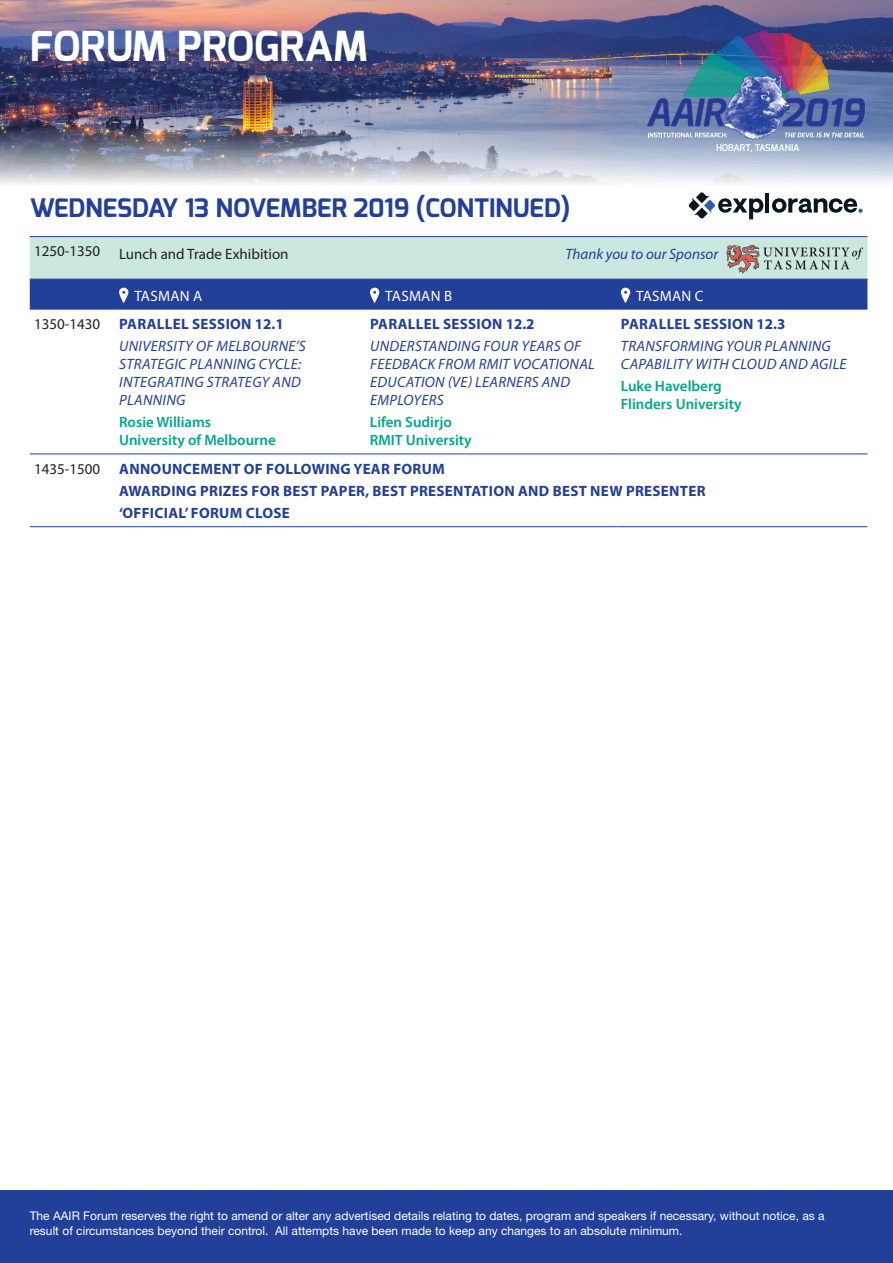
<style>
.page{position:relative;width:893px;height:1263px;background:#fff}
.page>*{position:absolute;margin:0;border:0;box-sizing:border-box;transform-origin:0 0}
.t1{font:700 41.4px "Exo";color:#fff}
.Heading{font:700 25.5px "Exo";color:#223f99}
.session_title{font:italic 15px/18px "Myriad Pro";letter-spacing:.02em;color:#223f99}
.session_heading{font:700 15px "Myriad Pro";letter-spacing:.02em;color:#223f99}
.author{font:600 15px/18px "Myriad Pro";color:#00a786}
.body_text{font:15px "Myriad Pro";color:#231f20}
.LOCATION{font:15px "Myriad Pro";letter-spacing:.02em;color:#fff}
.body_text-2{font:italic 15px "Myriad Pro";color:#223f99}
.t2{font:12px/15px "Helvetica Neue";color:#fff}
.t3{font:600 9.3px "Exo";color:#fff}
</style>
<div class="page">
<img style="left:0;top:0;width:893px;height:184px">
<img style="left:629px;top:29px;width:236px;height:115px">
<div style="left:0;top:1191px;width:893px;height:72px;background:#223f99"></div>
<svg style="left:648px;top:133px;width:77px;height:4px"></svg>
<svg style="left:793px;top:133px;width:71px;height:4px"></svg>
<hr style="left:765px;top:193px;width:4px;height:20px;background:#071621">
<svg style="left:772px;top:198px;width:91px;height:15px"></svg>
<svg style="left:689px;top:192px;width:74px;height:27px"></svg>
<img style="left:725px;top:75px;width:68px;height:65px">
<svg style="left:30px;top:454px;width:837px;height:1px"></svg>
<hr style="left:30px;top:236px;width:85px;height:1px;background:#223f99">
<hr style="left:115px;top:236px;width:251px;height:1px;background:#223f99">
<hr style="left:366px;top:236px;width:251px;height:1px;background:#223f99">
<hr style="left:617px;top:236px;width:250px;height:1px;background:#223f99">
<hr style="left:30px;top:309px;width:85px;height:1px;background:#223f99">
<hr style="left:115px;top:309px;width:251px;height:1px;background:#223f99">
<hr style="left:366px;top:309px;width:251px;height:1px;background:#223f99">
<hr style="left:617px;top:309px;width:250px;height:1px;background:#223f99">
<hr style="left:30px;top:453px;width:85px;height:1px;background:#223f99">
<hr style="left:115px;top:453px;width:251px;height:1px;background:#223f99">
<hr style="left:366px;top:453px;width:251px;height:1px;background:#223f99">
<hr style="left:617px;top:453px;width:250px;height:1px;background:#223f99">
<hr style="left:30px;top:526px;width:85px;height:1px;background:#223f99">
<hr style="left:115px;top:526px;width:251px;height:1px;background:#223f99">
<hr style="left:366px;top:526px;width:251px;height:1px;background:#223f99">
<hr style="left:617px;top:526px;width:250px;height:1px;background:#223f99">
<svg style="left:30px;top:237px;width:837px;height:72px;background:#829ebf"></svg>
<h1 class="t1" style="left:30px;top:19px;width:340px">FORUM PROGRAM</h1>
<p class="Heading" style="left:30px;top:191px;width:542px">WEDNESDAY 13 NOVEMBER 2019 (CONTINUED)</p>
<p class="t3" style="left:716px;top:142px;width:85px">HOBART, TASMANIA</p>
<p class="body_text" style="left:34px;top:243px;width:68px">1250-1350</p>
<p class="body_text" style="left:119px;top:246px;width:171px">Lunch and Trade Exhibition</p>
<p class="body_text-2" style="left:565px;top:245px;width:154px">Thank you to our Sponsor</p>
<p class="LOCATION" style="left:134px;top:287px;width:70px">TASMAN A</p>
<p class="LOCATION" style="left:385px;top:287px;width:68px">TASMAN B</p>
<p class="LOCATION" style="left:636px;top:287px;width:69px">TASMAN C</p>
<p class="body_text" style="left:34px;top:316px;width:68px">1350-1430</p>
<p class="session_heading" style="left:119px;top:314px;width:166px">PARALLEL SESSION 12.1</p>
<p class="session_title" style="left:119px;top:337px;width:188px">UNIVERSITY OF MELBOURNE’S<br>STRATEGIC PLANNING CYCLE:<br>INTEGRATING STRATEGY AND<br>PLANNING</p>
<p class="author" style="left:119px;top:413px;width:158px">Rosie Williams<br>University of Melbourne</p>
<p class="session_heading" style="left:370px;top:314px;width:166px">PARALLEL SESSION 12.2</p>
<p class="session_title" style="left:370px;top:337px;width:226px">UNDERSTANDING FOUR YEARS OF<br>FEEDBACK FROM RMIT VOCATIONAL<br>EDUCATION (VE) LEARNERS AND<br>EMPLOYERS</p>
<p class="author" style="left:370px;top:413px;width:103px">Lifen Sudirjo<br>RMIT University</p>
<p class="session_heading" style="left:621px;top:314px;width:166px">PARALLEL SESSION 12.3</p>
<p class="session_title" style="left:621px;top:337px;width:227px">TRANSFORMING YOUR PLANNING<br>CAPABILITY WITH CLOUD AND AGILE</p>
<p class="author" style="left:621px;top:377px;width:122px">Luke Havelberg<br>Flinders University</p>
<p class="body_text" style="left:34px;top:460px;width:68px">1435-1500</p>
<p class="session_heading" style="left:119px;top:459px;width:327px">ANNOUNCEMENT OF FOLLOWING YEAR FORUM</p>
<p class="session_heading" style="left:119px;top:481px;width:588px">AWARDING PRIZES FOR BEST PAPER, BEST PRESENTATION AND BEST NEW PRESENTER</p>
<p class="session_heading" style="left:119px;top:503px;width:172px">‘OFFICIAL’ FORUM CLOSE</p>
<p class="t2" style="left:30px;top:1208px;width:796px">The AAIR Forum reserves the right to amend or alter any advertised details relating to dates, program and speakers if necessary, without notice, as a result of circumstances beyond their control. All attempts have been made to keep any changes to an absolute minimum.</p>
</div>
